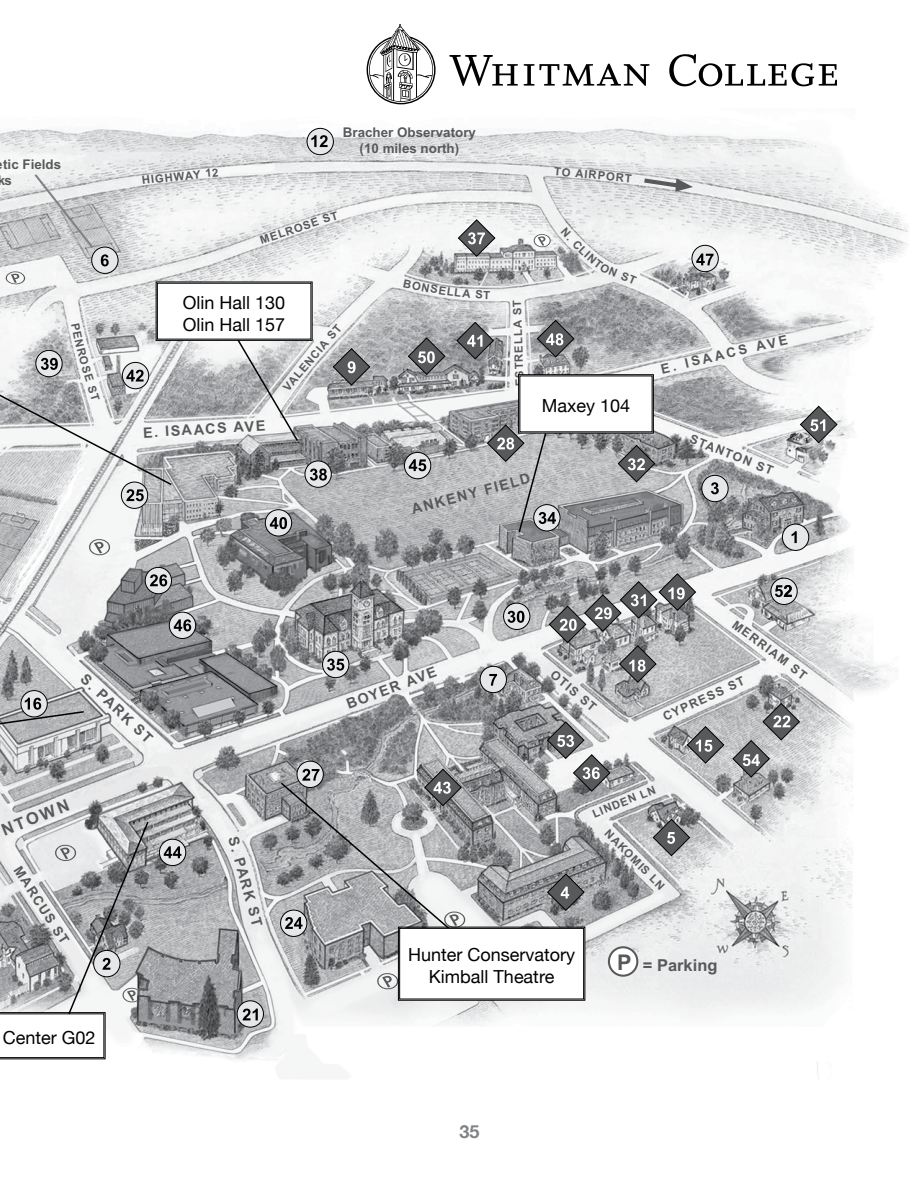
<style>
.page{position:relative;width:918px;height:1188px;background:#fff}
.page>*{position:absolute;margin:0;border:0;box-sizing:border-box;transform-origin:0 0}
.t1{font:18px/21.6px "Helvetica Neue";color:#000}
.t2{font:700 18px "Helvetica Neue";color:#808285}
.t3{font:700 16.5px "Arial";color:#58595b}
.t4{font:700 14.4px "Arial";color:#58595b}
.t5{font:700 13.35px/16px "Arial";color:#58595b}
.t6{font:700 12.3px "Arial";color:#58595b}
.t7{font:700 11.25px "Arial";color:#58595b}
.s1{font-size:21.6px}
</style>
<div class="page">
<img style="left:0;top:63px;width:909px;height:1016px">
<div style="left:609px;top:947px;width:28px;height:29px;background:#fff;border-radius:50%"></div>
<div style="left:608px;top:946px;width:30px;height:31px;border:2px solid #58595b;border-radius:50%"></div>
<svg style="left:88px;top:538px;width:24px;height:18px"></svg>
<svg style="left:640px;top:176px;width:53px;height:16px"></svg>
<svg style="left:307px;top:128px;width:26px;height:27px"></svg>
<div style="left:307px;top:128px;width:27px;height:27px;border:1px solid #000;border-radius:50%"></div>
<svg style="left:504px;top:603px;width:26px;height:26px"></svg>
<div style="left:503px;top:603px;width:27px;height:27px;border:1px solid #000;border-radius:50%"></div>
<svg style="left:692px;top:245px;width:26px;height:27px"></svg>
<div style="left:692px;top:245px;width:27px;height:27px;border:1px solid #000;border-radius:50%"></div>
<svg style="left:21px;top:691px;width:26px;height:26px"></svg>
<div style="left:21px;top:690px;width:27px;height:27px;border:1px solid #000;border-radius:50%"></div>
<svg style="left:159px;top:839px;width:27px;height:27px"></svg>
<div style="left:159px;top:839px;width:27px;height:27px;border:1px solid #000;border-radius:50%"></div>
<svg style="left:237px;top:1001px;width:26px;height:26px"></svg>
<div style="left:237px;top:1000px;width:27px;height:28px;border:1px solid #000;border-radius:50%"></div>
<div style="left:480px;top:666px;width:26px;height:27px;background:#e6e7e8;border-radius:50%"></div>
<div style="left:480px;top:666px;width:27px;height:27px;border:1px solid #000;border-radius:50%"></div>
<div style="left:771px;top:578px;width:26px;height:26px;background:#e6e7e8;border-radius:50%"></div>
<div style="left:770px;top:578px;width:28px;height:27px;border:1px solid #000;border-radius:50%"></div>
<div style="left:702px;top:475px;width:26px;height:27px;background:#e6e7e8;border-radius:50%"></div>
<div style="left:701px;top:475px;width:28px;height:27px;border:1px solid #000;border-radius:50%"></div>
<svg style="left:404px;top:452px;width:27px;height:27px"></svg>
<div style="left:404px;top:452px;width:27px;height:27px;border:1px solid #000;border-radius:50%"></div>
<svg style="left:265px;top:510px;width:27px;height:26px"></svg>
<div style="left:265px;top:509px;width:27px;height:27px;border:1px solid #000;border-radius:50%"></div>
<svg style="left:121px;top:482px;width:27px;height:26px"></svg>
<div style="left:121px;top:482px;width:27px;height:27px;border:1px solid #000;border-radius:50%"></div>
<svg style="left:145px;top:567px;width:27px;height:27px"></svg>
<div style="left:145px;top:567px;width:27px;height:27px;border:1px solid #000;border-radius:50%"></div>
<svg style="left:169px;top:612px;width:27px;height:27px"></svg>
<div style="left:169px;top:612px;width:27px;height:27px;border:1px solid #000;border-radius:50%"></div>
<svg style="left:323px;top:651px;width:26px;height:27px"></svg>
<div style="left:322px;top:651px;width:27px;height:27px;border:1px solid #000;border-radius:50%"></div>
<div style="left:782px;top:524px;width:27px;height:26px;background:#e6e7e8;border-radius:50%"></div>
<div style="left:782px;top:524px;width:27px;height:27px;border:1px solid #000;border-radius:50%"></div>
<svg style="left:711px;top:482px;width:8px;height:12px"></svg>
<svg style="left:164px;top:846px;width:17px;height:12px"></svg>
<svg style="left:243px;top:1009px;width:15px;height:11px"></svg>
<svg style="left:775px;top:585px;width:17px;height:12px"></svg>
<svg style="left:311px;top:135px;width:17px;height:12px"></svg>
<svg style="left:652px;top:818px;width:39px;height:39px;background:#88898b"></svg>
<svg style="left:792px;top:531px;width:5px;height:12px"></svg>
<svg style="left:489px;top:674px;width:8px;height:12px"></svg>
<svg style="left:686px;top:726px;width:39px;height:38px"></svg>
<svg style="left:150px;top:574px;width:17px;height:12px"></svg>
<svg style="left:508px;top:611px;width:16px;height:12px"></svg>
<svg style="left:548px;top:573px;width:149px;height:110px;background:#9c9d9f"></svg>
<svg style="left:327px;top:659px;width:17px;height:12px"></svg>
<svg style="left:457px;top:219px;width:39px;height:38px"></svg>
<svg style="left:270px;top:517px;width:17px;height:12px"></svg>
<svg style="left:456px;top:321px;width:38px;height:39px"></svg>
<svg style="left:409px;top:459px;width:17px;height:12px"></svg>
<svg style="left:174px;top:619px;width:17px;height:12px"></svg>
<svg style="left:696px;top:254px;width:18px;height:11px"></svg>
<svg style="left:536px;top:319px;width:39px;height:39px;background:#838486"></svg>
<svg style="left:407px;top:337px;width:39px;height:38px"></svg>
<svg style="left:799px;top:405px;width:39px;height:39px"></svg>
<svg style="left:732px;top:702px;width:68px;height:76px;background:#a3a4a6"></svg>
<svg style="left:533px;top:233px;width:19px;height:15px"></svg>
<svg style="left:0;top:698px;width:85px;height:54px;background:#abadaf"></svg>
<svg style="left:0;top:820px;width:150px;height:239px"></svg>
<svg style="left:279px;top:721px;width:332px;height:279px"></svg>
<div style="left:400px;top:928px;width:184px;height:71px;border:1px solid #000"></div>
<svg style="left:449px;top:55px;width:69px;height:31px"></svg>
<svg style="left:524px;top:64px;width:125px;height:22px"></svg>
<svg style="left:669px;top:54px;width:168px;height:32px"></svg>
<svg style="left:367px;top:24px;width:69px;height:80px"></svg>
<svg style="left:486px;top:374px;width:170px;height:160px"></svg>
<svg style="left:0;top:168px;width:371px;height:333px"></svg>
<svg style="left:561px;top:227px;width:76px;height:58px"></svg>
<svg style="left:403px;top:279px;width:87px;height:20px"></svg>
<p class="t5" style="left:-3px;top:156px;width:65px;text-indent:6px">tic Fields ks</p>
<p class="t7" style="left:92px;top:363px;width:38px;rotate:73deg">SE ST</p>
<p class="t7" style="left:164px;top:170px;width:49px;rotate:-6deg">HWAY 1</p>
<p class="t7" style="left:268px;top:230px;width:44px;rotate:-18deg">ELROS</p>
<p class="t5" style="left:343px;top:125px;width:135px;text-align:center">Bracher Observatory (10 miles north)</p>
<p class="t7" style="left:555px;top:164px;width:79px;rotate:5deg">TO AIRPORT</p>
<p class="t1" style="left:183px;top:292px;width:104px">Olin Hall 130<br>Olin Hall 157</p>
<p class="t7" style="left:280px;top:385px;width:85px;rotate:-50deg">VALENCIA ST</p>
<p class="t4" style="left:143px;top:423px;width:124px;rotate:-3deg">E. ISAACS AVE</p>
<p class="t7" style="left:513px;top:386px;width:87px;rotate:-92deg">ESTRELLA ST</p>
<p class="t1" style="left:542px;top:395px;width:90px">Maxey 104</p>
<p class="t4" style="left:410px;top:500px;width:124px;rotate:-15deg">ANKENY FIELD</p>
<p class="t5" style="left:659px;top:361px;width:131px;rotate:-13deg">E. ISAACS AVE</p>
<p class="t6" style="left:694px;top:431px;width:90px;rotate:22deg">STANTON ST</p>
<p class="t4" style="left:89px;top:670px;width:94px;rotate:43deg">S. PARK ST</p>
<p class="t3" style="left:-2px;top:821px;width:73px;rotate:-22deg">NTOWN</p>
<p class="t5" style="left:23px;top:863px;width:91px;rotate:57deg">MARCUS ST</p>
<p class="t4" style="left:243px;top:834px;width:94px;rotate:75deg">S. PARK ST</p>
<p class="t4" style="left:344px;top:696px;width:96px;rotate:-21deg">BOYER AVE</p>
<p class="t6" style="left:558px;top:667px;width:57px;rotate:40deg">OTIS ST</p>
<p class="t6" style="left:739px;top:616px;width:91px;rotate:37deg">MERRIAM ST</p>
<p class="t6" style="left:660px;top:710px;width:90px;rotate:-25deg">CYPRESS ST</p>
<p class="t7" style="left:590px;top:807px;width:69px;rotate:-22deg">LINDEN LN</p>
<p class="t1" style="left:408px;top:944px;width:169px;text-align:center">Hunter Conservatory<br>Kimball Theatre</p>
<p class="t7" style="left:612px;top:826px;width:81px;rotate:45deg">NAKOMIS LN</p>
<p class="t3" style="left:617px;top:955px;width:102px"><span class="s1">P</span> = Parking</p>
<p class="t1" style="left:3px;top:1027px;width:94px">Center G02</p>
<p class="t2" style="left:459px;top:1120px;width:22px">35</p>
</div>
